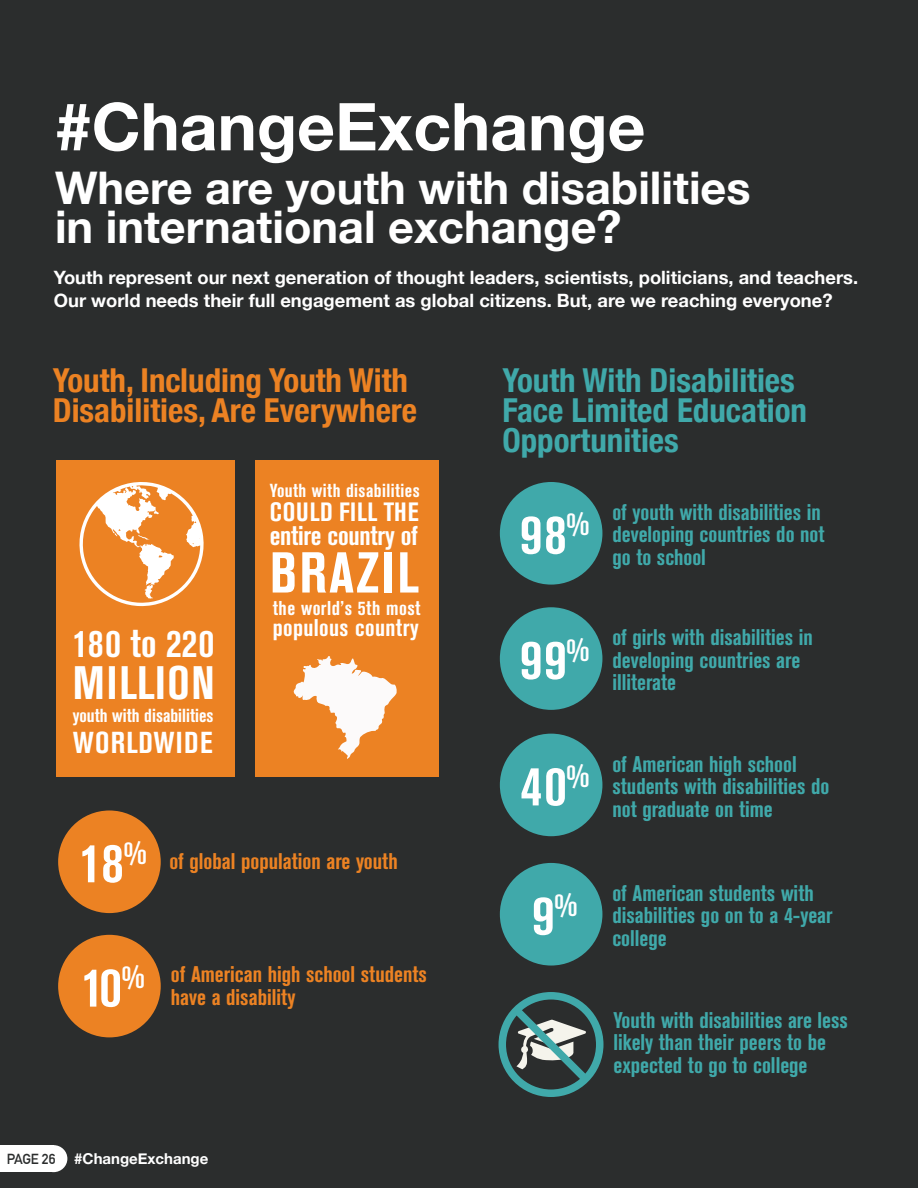
<style>
.page{position:relative;width:918px;height:1188px;background:#2b2d2d}
.page>*{position:absolute;margin:0;border:0;box-sizing:border-box;transform-origin:0 0}
.t1{font:700 66px "Helvetica Neue";color:#fff}
.t2{font:700 condensed 57px "Akzidenz Grotesk BE";letter-spacing:.04em;color:#fff}
.t3{font:700 condensed 55.5px "Akzidenz Grotesk BE";color:#fff}
.t4{font:700 condensed 46.5px "Akzidenz Grotesk BE";letter-spacing:.035em;color:#fff}
.t5{font:700 45px/39px "Helvetica Neue";color:#fff}
.t6{font:700 condensed 39px "Akzidenz Grotesk BE";color:#fff}
.t7{font:700 condensed 33px/30px "Helvetica Neue";color:#40a9aa}
.t8{font:700 condensed 33px/30px "Helvetica Neue";color:#ec8223}
.t9{font:700 condensed 30px "Akzidenz Grotesk BE";letter-spacing:.04em;color:#fff}
.t10{font:700 condensed 27px "Akzidenz Grotesk BE";letter-spacing:-.01em;color:#fff}
.t11{font:700 condensed 26.25px "Akzidenz Grotesk BE";letter-spacing:.035em;color:#fff}
.t12{font:700 condensed 24px "Akzidenz Grotesk BE";letter-spacing:.015em;color:#fff}
.t13{font:700 condensed 22.5px/22.5px "Akzidenz Grotesk BE";color:#40a9aa}
.t14{font:700 condensed 22.5px/22.5px "Akzidenz Grotesk BE";color:#ec8223}
.t15{font:700 condensed 19.8px "Akzidenz Grotesk BE";letter-spacing:.02em;color:#fff}
.t16{font:700 condensed 18.75px "Akzidenz Grotesk BE";color:#fff}
.t17{font:700 condensed 18.75px "Akzidenz Grotesk BE";letter-spacing:.02em;color:#fff}
.t18{font:700 18.3px/22.5px "Helvetica Neue";color:#fff}
.t19{font:700 15px "Helvetica Neue";color:#fff}
.s1{font-size:55.5px;color:#fff}
.s2{font-size:32.4px;color:#fff}
.s3{font-family:"DIN Alternate";font-size:14.25px;color:#2b2d2d}
</style>
<div class="page">
<div style="left:58px;top:935px;width:103px;height:102px;background:#ec8223;border-radius:50%"></div>
<div style="left:500px;top:482px;width:102px;height:103px;background:#40a9aa;border-radius:50%"></div>
<div style="left:500px;top:607px;width:102px;height:103px;background:#40a9aa;border-radius:50%"></div>
<div style="left:500px;top:734px;width:102px;height:102px;background:#40a9aa;border-radius:50%"></div>
<div style="left:500px;top:863px;width:102px;height:103px;background:#40a9aa;border-radius:50%"></div>
<div style="left:499px;top:992px;width:105px;height:105px;border:8px solid #40a9aa;border-radius:50%"></div>
<div style="left:57px;top:460px;width:178px;height:317px;background:#ec8223"></div>
<div style="left:255px;top:460px;width:183px;height:317px;background:#ec8223"></div>
<div style="left:58px;top:810px;width:103px;height:103px;background:#ec8223;border-radius:50%"></div>
<svg style="left:293px;top:656px;width:104px;height:103px"></svg>
<svg style="left:79px;top:482px;width:125px;height:124px"></svg>
<svg style="left:507px;top:1000px;width:89px;height:89px"></svg>
<div style="left:40px;top:1145px;width:27px;height:27px;background:#fff;border-radius:50%"></div>
<div style="left:0;top:1145px;width:54px;height:27px;background:#fff"></div>
<h1 class="t1" style="left:55px;top:75px;width:592px">#ChangeExchange</h1>
<h2 class="t5" style="left:55px;top:170px;width:697px">Where are youth with disabilities in international exchange?</h2>
<p class="t18" style="left:54px;top:267px;width:806px">Youth represent our next generation of thought leaders, scientists, politicians, and teachers.<br>Our world needs their full engagement as global citizens. But, are we reaching everyone?</p>
<h3 class="t8" style="left:53px;top:363px;width:366px">Youth, Including Youth With<br>Disabilities, Are Everywhere</h3>
<p class="t6" style="left:73px;top:621px;width:143px">180 to 220</p>
<p class="t4" style="left:73px;top:657px;width:143px">MILLION</p>
<p class="t16" style="left:73px;top:705px;width:142px">youth with disabilities</p>
<p class="t9" style="left:73px;top:726px;width:141px">WORLDWIDE</p>
<p class="t17" style="left:270px;top:479px;width:151px">Youth with disabilities</p>
<p class="t11" style="left:270px;top:496px;width:150px">COULD FILL THE</p>
<p class="t10" style="left:270px;top:520px;width:150px">entire country of</p>
<p class="t2" style="left:270px;top:540px;width:150px">BRAZIL</p>
<p class="t15" style="left:273px;top:596px;width:149px">the world’s 5th most</p>
<p class="t12" style="left:273px;top:614px;width:147px">populous country</p>
<p class="t14" style="left:80px;top:850px;width:320px"><span class="s1">18</span><sup>%</sup> of global population are youth</p>
<p class="t14" style="left:171px;top:963px;width:258px;text-indent:-89px"><span class="s1">10</span><span class="s2">%</span> of American high school students have a disability</p>
<p class="t19" style="left:7px;top:1147px;width:203px"><span class="s3">PAGE 26</span> #ChangeExchange</p>
<h3 class="t7" style="left:502px;top:363px;width:306px">Youth With Disabilities<br>Face Limited Education<br>Opportunities</h3>
<p class="t3" style="left:520px;top:503px;width:71px">98<sup>%</sup></p>
<p class="t13" style="left:612px;top:501px;width:214px">of youth with disabilities in developing countries do not go to school</p>
<p class="t3" style="left:520px;top:628px;width:71px">99<sup>%</sup></p>
<p class="t13" style="left:612px;top:626px;width:202px">of girls with disabilities in developing countries are illiterate</p>
<p class="t3" style="left:520px;top:754px;width:71px">40<sup>%</sup></p>
<p class="t13" style="left:612px;top:753px;width:219px">of American high school students with disabilities do not graduate on time</p>
<p class="t3" style="left:532px;top:884px;width:46px">9<sup>%</sup></p>
<p class="t13" style="left:612px;top:882px;width:222px">of American students with disabilities go on to a 4-year college</p>
<p class="t13" style="left:613px;top:1009px;width:236px">Youth with disabilities are less likely than their peers to be expected to go to college</p>
</div>
